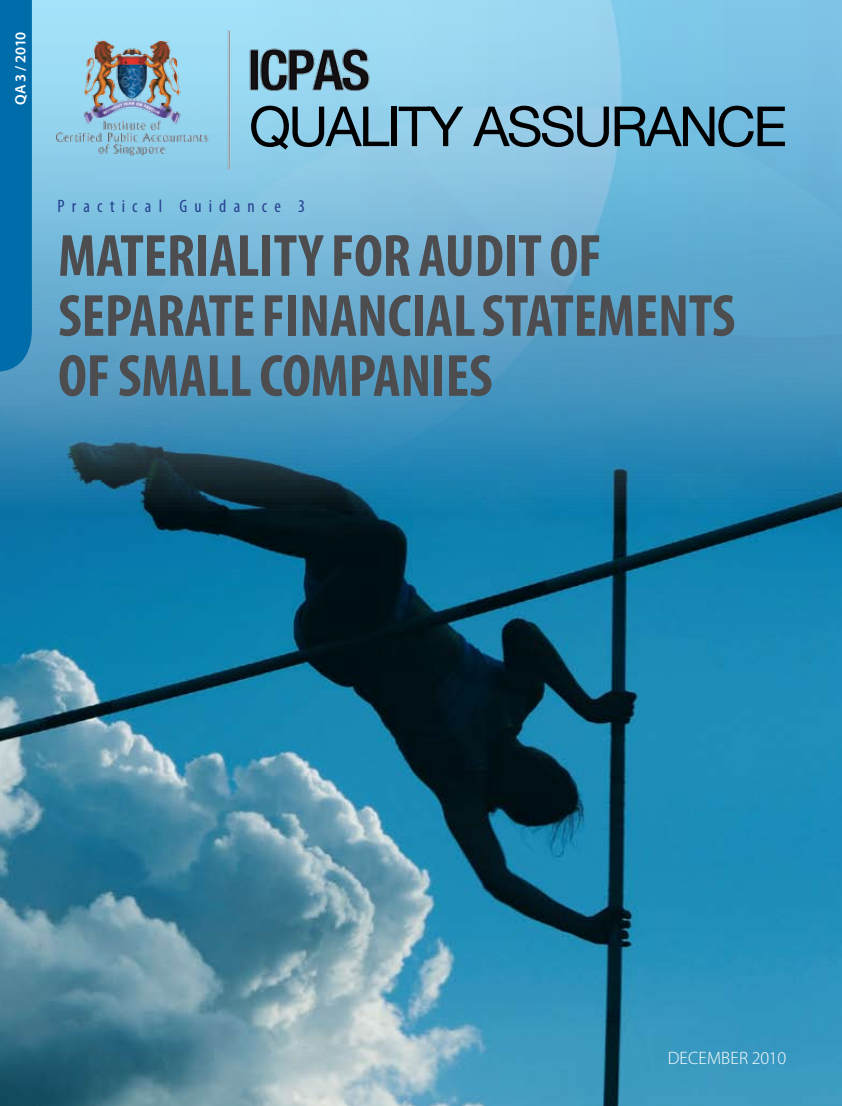
<style>
.page{position:relative;width:842px;height:1106px;background:#fff}
.page>*{position:absolute;margin:0;border:0;box-sizing:border-box;transform-origin:0 0}
.t1{font:700 condensed 60px/60px "Myriad Pro";letter-spacing:-.005em;color:#4d4d4f}
.t2{font:55.35px "Helvetica Neue";letter-spacing:-.05em;color:#000}
.t3{font:condensed 18px "Myriad Pro";letter-spacing:.4em;color:#25408f}
.t4{font:300 18px "Myriad Pro";letter-spacing:.01em;color:#fff}
.t5{font:600 15px "Myriad Pro";letter-spacing:-.01em;color:#fff}
</style>
<div class="page">
<img style="left:0;top:674px;width:842px;height:432px">
<img style="left:0;top:0;width:842px;height:674px">
<div style="left:0;top:0;width:32px;height:371px;background:#006caa"></div>
<img style="left:55px;top:29px;width:468px;height:141px">
<p class="t5" style="left:12px;top:104px;width:74px;rotate:-90deg">QA 3 / 2010</p>
<p class="t2" style="left:249px;top:93px;width:539px">QUALITY ASSURANCE</p>
<p class="t3" style="left:58px;top:197px;width:249px">Practical Guidance 3</p>
<p class="t1" style="left:58px;top:227px;width:676px">MATERIALITY FOR AUDIT OF<br>SEPARATE FINANCIAL STATEMENTS<br>OF SMALL COMPANIES</p>
<p class="t4" style="left:668px;top:1048px;width:120px">DECEMBER 2010</p>
</div>
